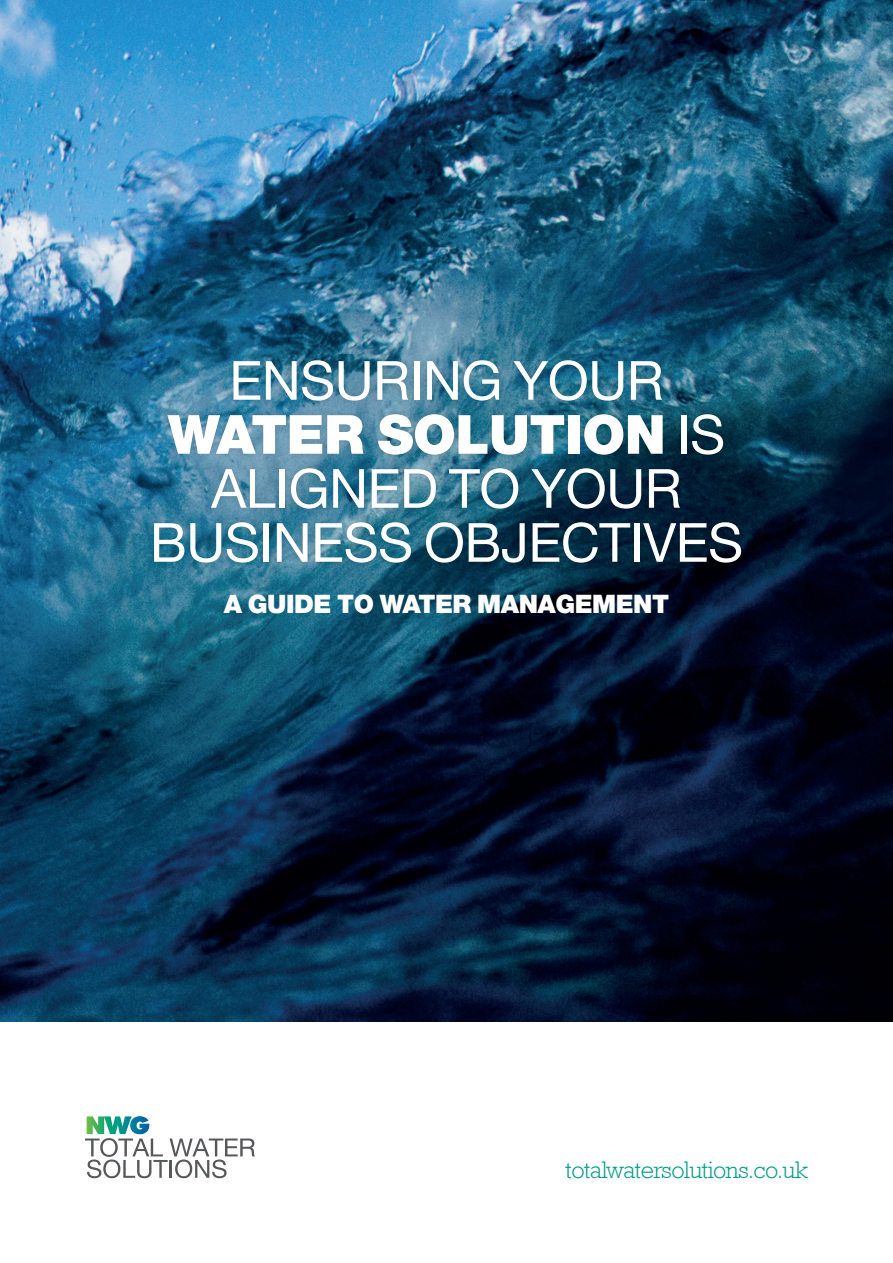
<style>
.page{position:relative;width:893px;height:1263px;background:#fff}
.page>*{position:absolute;margin:0;border:0;box-sizing:border-box;transform-origin:0 0}
.t1{font:54px/54px "Helvetica Neue";letter-spacing:-.01em;color:#fff;text-align:center}
.t2{font:900 25.5px "Helvetica Neue";letter-spacing:-.02em;color:#fff}
.t3{font:300 24px "Rockwell";letter-spacing:-.02em;color:#009b87}
.s1{font-weight:900}
</style>
<div class="page">
<img style="left:0;top:0;width:788px;height:368px">
<img style="left:788px;top:0;width:105px;height:1022px">
<img style="left:0;top:368px;width:157px;height:654px">
<img style="left:737px;top:368px;width:52px;height:654px">
<img style="left:157px;top:568px;width:580px;height:454px">
<svg style="left:85px;top:1138px;width:170px;height:40px"></svg>
<img style="left:87px;top:1116px;width:62px;height:18px">
<img style="left:149px;top:355px;width:597px;height:213px">
<p class="t1" style="left:150px;top:357px;width:595px">ENSURING YOUR<br><span class="s1">WATER SOLUTION</span> IS<br>ALIGNED TO YOUR<br>BUSINESS OBJECTIVES</p>
<p class="t2" style="left:224px;top:589px;width:447px">A GUIDE TO WATER MANAGEMENT</p>
<p class="t3" style="left:566px;top:1156px;width:244px">totalwatersolutions.co.uk</p>
</div>
